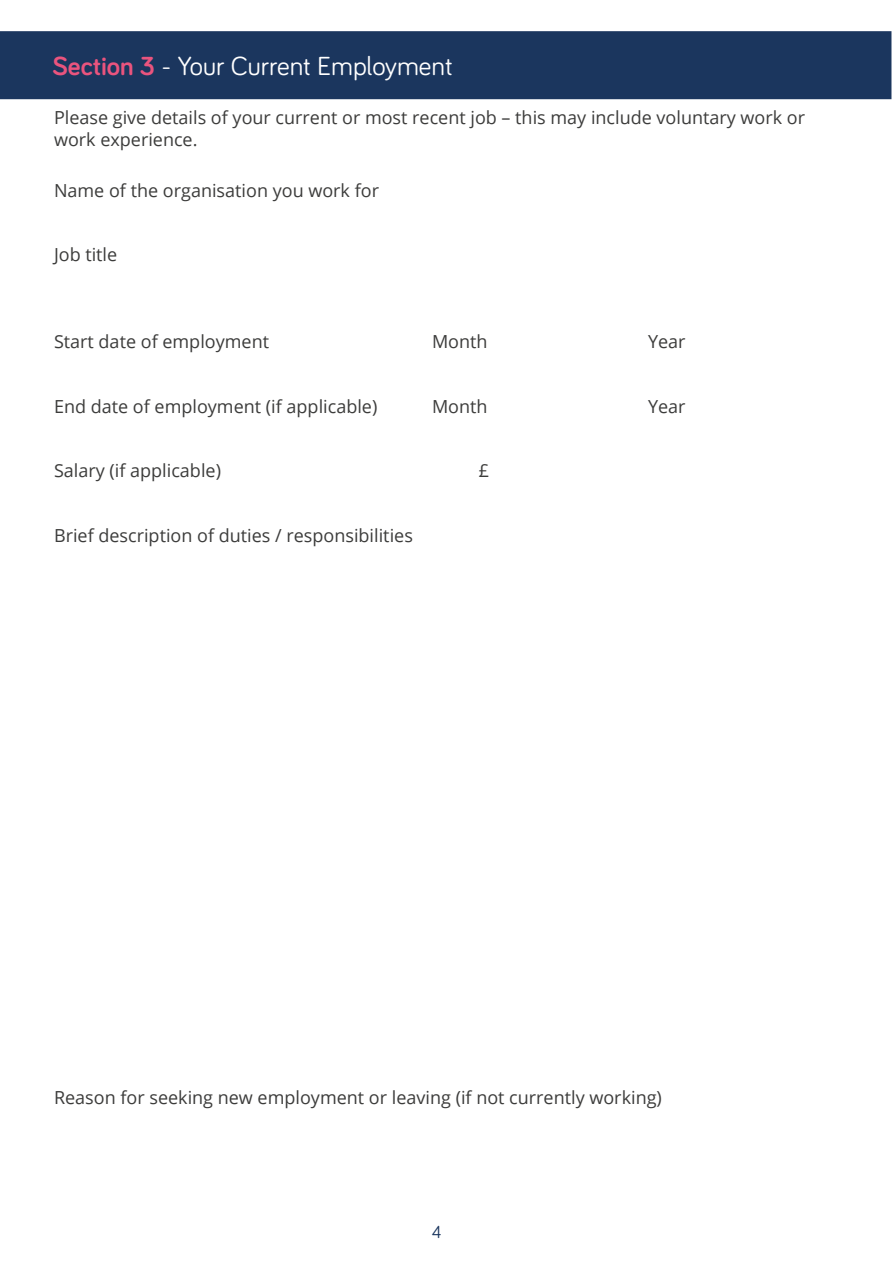
<style>
.page{position:relative;width:893px;height:1263px;background:#fff}
.page>*{position:absolute;margin:0;border:0;box-sizing:border-box;transform-origin:0 0}
.t1{font:27px "Bariol";color:#fff}
.t2{font:18px/21.6px "Open Sans";color:#3c3c3b}
.t3{font:18px "Bariol";color:#1b365e}
.s1{font-weight:700;color:#ea547e}
</style>
<div class="page">
<div style="left:0;top:31px;width:891px;height:68px;background:#1b365e"></div>
<h1 class="t1" style="left:52px;top:48px;width:402px"><span class="s1">Section 3</span> - Your Current Employment</h1>
<p class="t2" style="left:54px;top:107px;width:753px">Please give details of your current or most recent job – this may include voluntary work or work experience.</p>
<p class="t2" style="left:54px;top:179px;width:327px">Name of the organisation you work for</p>
<p class="t2" style="left:54px;top:244px;width:65px">Job title</p>
<p class="t2" style="left:54px;top:330px;width:217px">Start date of employment</p>
<p class="t2" style="left:432px;top:330px;width:57px">Month</p>
<p class="t2" style="left:648px;top:330px;width:39px">Year</p>
<p class="t2" style="left:54px;top:395px;width:325px">End date of employment (if applicable)</p>
<p class="t2" style="left:432px;top:395px;width:57px">Month</p>
<p class="t2" style="left:648px;top:395px;width:39px">Year</p>
<p class="t2" style="left:54px;top:460px;width:168px">Salary (if applicable)</p>
<p class="t2" style="left:479px;top:460px;width:12px">£</p>
<p class="t2" style="left:54px;top:524px;width:360px">Brief description of duties / responsibilities</p>
<p class="t2" style="left:54px;top:1086px;width:609px">Reason for seeking new employment or leaving (if not currently working)</p>
<p class="t3" style="left:432px;top:1220px;width:11px">4</p>
</div>
